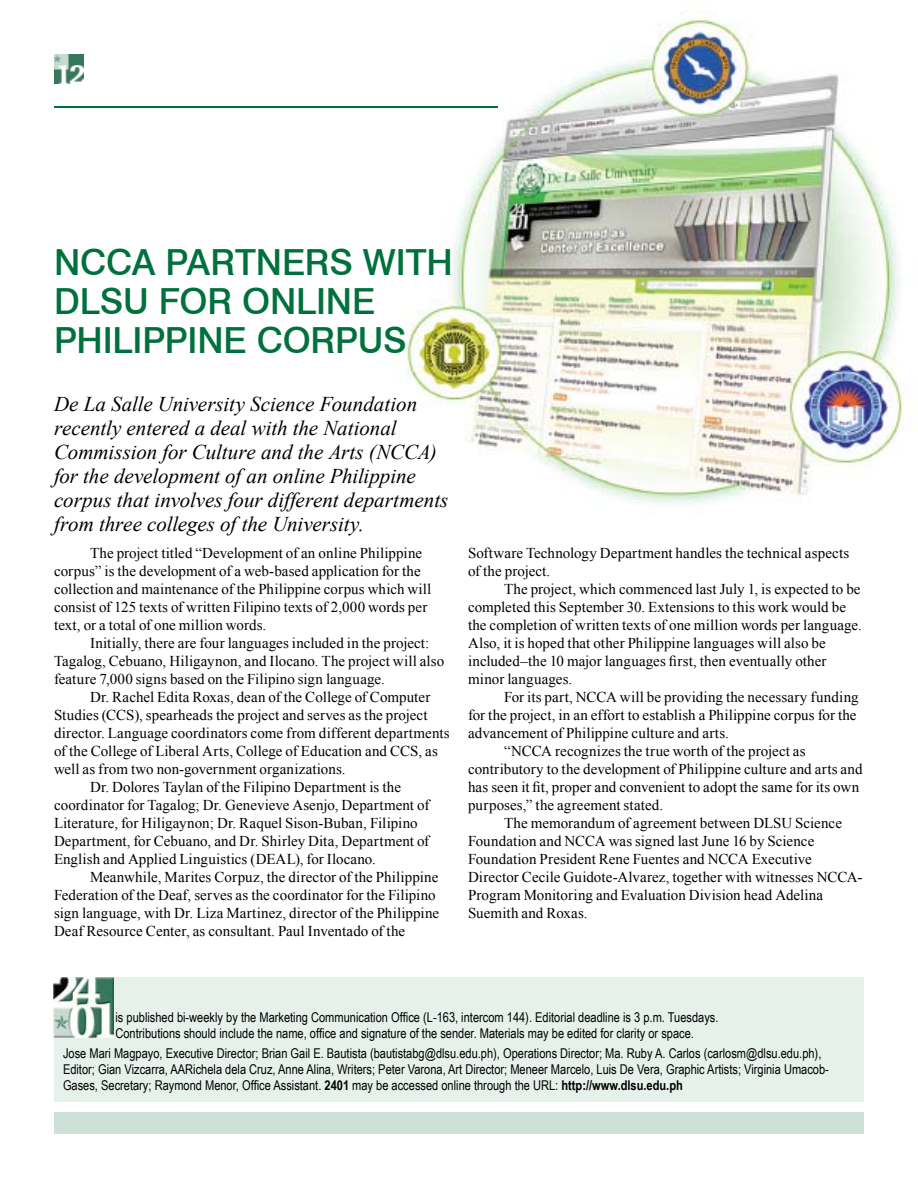
<style>
.page{position:relative;width:918px;height:1188px;background:#fff}
.page>*{position:absolute;margin:0;border:0;box-sizing:border-box;transform-origin:0 0}
.t1{font:500 36px/39px "Swiss 721 BT";letter-spacing:-.005em;color:#00703c}
.t2{font:italic 21px/24px "Times New Roman";letter-spacing:-.005em;color:#000}
.t3{font:15px/18px "Times New Roman";letter-spacing:.005em;color:#000}
.t4{font:13.5px/16.2px "Arial Narrow";color:#000}
.s1{font-weight:700}
</style>
<div class="page">
<img style="left:345px;top:12px;width:571px;height:492px">
<img style="left:54px;top:55px;width:29px;height:29px">
<div style="left:54px;top:977px;width:810px;height:124px;background:#e6f1eb"></div>
<img style="left:54px;top:977px;width:59px;height:61px">
<div style="left:54px;top:1112px;width:810px;height:22px;background:#cce2d8"></div>
<hr style="left:54px;top:107px;width:444px;height:1px;background:#00703c">
<h1 class="t1" style="left:54px;top:242px;width:400px">NCCA PARTNERS WITH<br>DLSU FOR ONLINE<br>PHILIPPINE CORPUS</h1>
<p class="t2" style="left:54px;top:391px;width:396px">De La Salle University Science Foundation recently entered a deal with the National Commission for Culture and the Arts (NCCA) for the development of an online Philippine corpus that involves four different departments from three colleges of the University.</p>
<p class="t3" style="left:54px;top:544px;width:379px;text-indent:36px">The project titled “Development of an online Philippine corpus” is the development of a web-based application for the collection and maintenance of the Philippine corpus which will consist of 125 texts of written Filipino texts of 2,000 words per text, or a total of one million words.</p>
<p class="t3" style="left:54px;top:634px;width:392px;text-indent:36px">Initially, there are four languages included in the project:<br>Tagalog, Cebuano, Hiligaynon, and Ilocano. The project will also feature 7,000 signs based on the Filipino sign language.</p>
<p class="t3" style="left:90px;top:688px;width:342px">Dr. Rachel Edita Roxas, dean of the College of Computer</p>
<p class="t3" style="left:54px;top:706px;width:375px">Studies (CCS), spearheads the project and serves as the project</p>
<p class="t3" style="left:54px;top:724px;width:397px">director. Language coordinators come from different departments</p>
<p class="t3" style="left:54px;top:742px;width:385px">of the College of Liberal Arts, College of Education and CCS, as</p>
<p class="t3" style="left:54px;top:760px;width:293px">well as from two non-government organizations.</p>
<p class="t3" style="left:90px;top:778px;width:313px">Dr. Dolores Taylan of the Filipino Department is the</p>
<p class="t3" style="left:54px;top:796px;width:377px">coordinator for Tagalog; Dr. Genevieve Asenjo, Department of</p>
<p class="t3" style="left:54px;top:814px;width:365px">Literature, for Hiligaynon; Dr. Raquel Sison-Buban, Filipino</p>
<p class="t3" style="left:54px;top:832px;width:377px">Department, for Cebuano, and Dr. Shirley Dita, Department of</p>
<p class="t3" style="left:54px;top:850px;width:323px">English and Applied Linguistics (DEAL), for Ilocano.</p>
<p class="t3" style="left:90px;top:868px;width:350px">Meanwhile, Marites Corpuz, the director of the Philippine</p>
<p class="t3" style="left:54px;top:886px;width:383px">Federation of the Deaf, serves as the coordinator for the Filipino</p>
<p class="t3" style="left:54px;top:904px;width:387px">sign language, with Dr. Liza Martinez, director of the Philippine</p>
<p class="t3" style="left:54px;top:922px;width:353px">Deaf Resource Center, as consultant. Paul Inventado of the</p>
<p class="t3" style="left:468px;top:544px;width:383px">Software Technology Department handles the technical aspects of the project.</p>
<p class="t3" style="left:468px;top:580px;width:395px;text-indent:36px">The project, which commenced last July 1, is expected to be completed this September 30. Extensions to this work would be the completion of written texts of one million words per language.<br>Also, it is hoped that other Philippine languages will also be included–the 10 major languages first, then eventually other minor languages.</p>
<p class="t3" style="left:504px;top:688px;width:356px">For its part, NCCA will be providing the necessary funding</p>
<p class="t3" style="left:468px;top:706px;width:390px">for the project, in an effort to establish a Philippine corpus for the</p>
<p class="t3" style="left:468px;top:724px;width:262px">advancement of Philippine culture and arts.</p>
<p class="t3" style="left:504px;top:742px;width:303px">“NCCA recognizes the true worth of the project as</p>
<p class="t3" style="left:468px;top:760px;width:396px">contributory to the development of Philippine culture and arts and</p>
<p class="t3" style="left:468px;top:778px;width:393px">has seen it fit, proper and convenient to adopt the same for its own</p>
<p class="t3" style="left:468px;top:796px;width:197px">purposes,” the agreement stated.</p>
<p class="t3" style="left:504px;top:814px;width:340px">The memorandum of agreement between DLSU Science</p>
<p class="t3" style="left:468px;top:832px;width:348px">Foundation and NCCA was signed last June 16 by Science</p>
<p class="t3" style="left:468px;top:850px;width:345px">Foundation President Rene Fuentes and NCCA Executive</p>
<p class="t3" style="left:468px;top:868px;width:396px">Director Cecile Guidote-Alvarez, together with witnesses NCCA-</p>
<p class="t3" style="left:468px;top:886px;width:357px">Program Monitoring and Evaluation Division head Adelina</p>
<p class="t3" style="left:468px;top:904px;width:121px">Suemith and Roxas.</p>
<p class="t4" style="left:116px;top:1008px;width:605px">is published bi-weekly by the Marketing Communication Office (L-163, intercom 144). Editorial deadline is 3 p.m. Tuesdays.<br>Contributions should include the name, office and signature of the sender. Materials may be edited for clarity or space.</p>
<p class="t4" style="left:63px;top:1044px;width:767px">Jose Mari Magpayo, Executive Director; Brian Gail E. Bautista (bautistabg@dlsu.edu.ph), Operations Director; Ma. Ruby A. Carlos (carlosm@dlsu.edu.ph),<br>Editor; Gian Vizcarra, AARichela dela Cruz, Anne Alina, Writers; Peter Varona, Art Director; Meneer Marcelo, Luis De Vera, Graphic Artists; Virginia Umacob-<br>Gases, Secretary; Raymond Menor, Office Assistant. <span class="s1">2401</span> may be accessed online through the URL: <span class="s1">http://www.dlsu.edu.ph</span></p>
</div>
